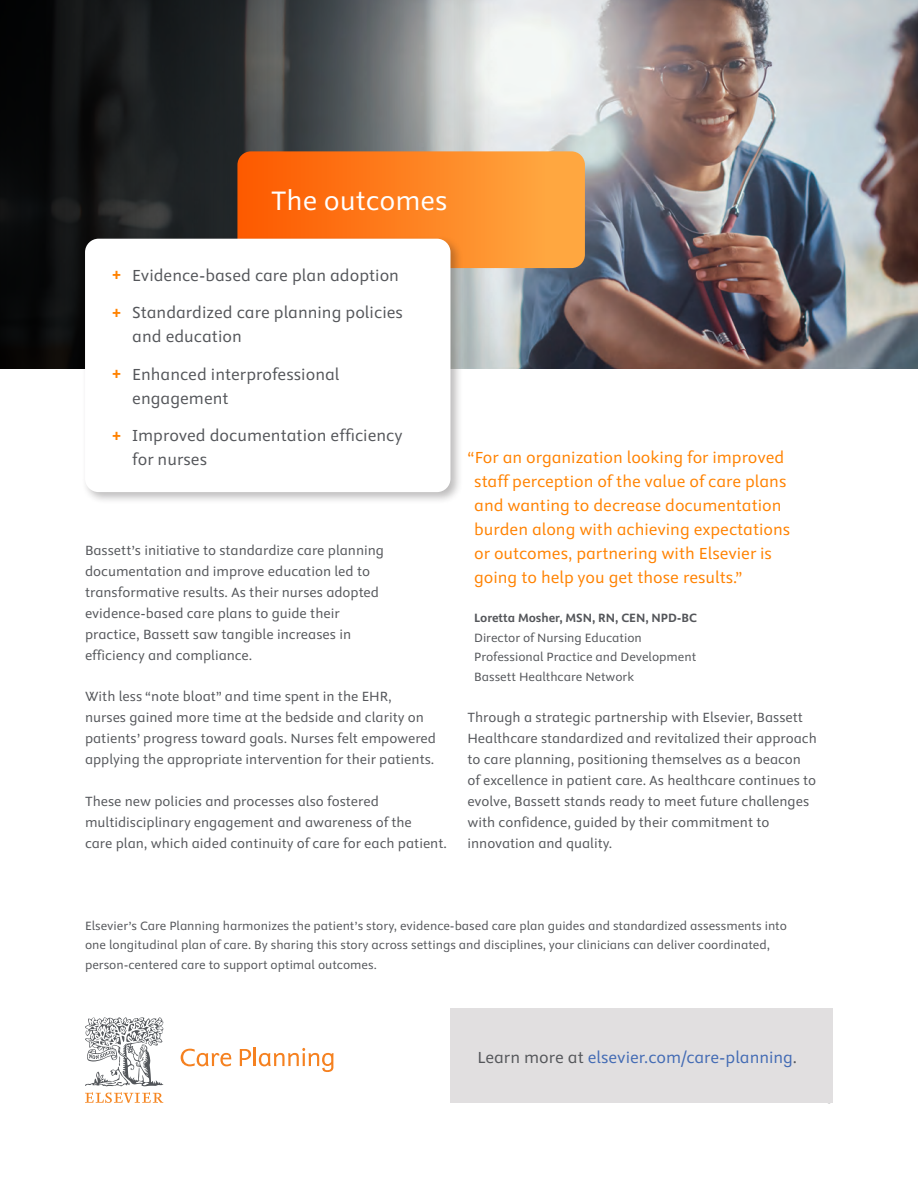
<style>
.page{position:relative;width:918px;height:1188px;background:#fff}
.page>*{position:absolute;margin:0;border:0;box-sizing:border-box;transform-origin:0 0}
.Header_1{font:30px "Elsevier Sans";color:#fff}
.In-line_quote{font:18px/24px "Elsevier Sans";color:#ff8200}
.t1{font:18px/24px "Elsevier Sans";color:#54565a}
.Intro_Text{font:18px "Elsevier Sans";color:#436bb4}
.Body_copy{font:15px/21px "Elsevier Sans";color:#54565a}
.Body_copy-2{font:13.5px/19.5px "Elsevier Sans";color:#54565a}
.quote_attribution{font:13.5px/19.5px "Elsevier Sans";color:#54565a}
.s1{font-weight:700;color:#ff8200}
.s2{font-weight:700}
.s3{color:#54565a}
</style>
<div class="page">
<img style="left:0;top:0;width:918px;height:368px">
<svg style="left:85px;top:1092px;width:78px;height:11px"></svg>
<svg style="left:85px;top:1017px;width:78px;height:69px"></svg>
<svg style="left:181px;top:1049px;width:50px;height:17px"></svg>
<svg style="left:240px;top:1048px;width:94px;height:24px"></svg>
<div style="left:450px;top:1008px;width:383px;height:95px;background:#e1dfe0"></div>
<svg style="left:237px;top:151px;width:348px;height:117px;background:#fc8525"></svg>
<div style="left:82px;top:235px;width:381px;height:270px;background:#231f20;opacity:.3"></div>
<div style="left:85px;top:239px;width:365px;height:253px;background:#fff;border-radius:14px"></div>
<p class="Header_1" style="left:271px;top:185px;width:178px">The outcomes</p>
<p class="t1" style="left:112px;top:264px;width:289px"><span class="s1">+</span> Evidence-based care plan adoption</p>
<p class="t1" style="left:132px;top:301px;width:272px;text-indent:-20px"><span class="s1">+</span> Standardized care planning policies and education</p>
<p class="t1" style="left:132px;top:363px;width:209px;text-indent:-20px"><span class="s1">+</span> Enhanced interprofessional engagement</p>
<p class="t1" style="left:132px;top:424px;width:272px;text-indent:-20px"><span class="s1">+</span> Improved documentation efficiency for nurses</p>
<p class="Body_copy" style="left:85px;top:540px;width:301px">Bassett’s initiative to standardize care planning documentation and improve education led to transformative results. As their nurses adopted evidence-based care plans to guide their practice, Bassett saw tangible increases in efficiency and compliance.</p>
<p class="Body_copy" style="left:85px;top:687px;width:353px">With less “note bloat” and time spent in the EHR, nurses gained more time at the bedside and clarity on patients’ progress toward goals. Nurses felt empowered applying the appropriate intervention for their patients.</p>
<p class="Body_copy" style="left:85px;top:791px;width:363px">These new policies and processes also fostered multidisciplinary engagement and awareness of the<br>care plan, which aided continuity of care for each patient.</p>
<p class="In-line_quote" style="left:474px;top:446px;width:318px;text-indent:-7px">“For an organization looking for improved staff perception of the value of care plans and wanting to decrease documentation burden along with achieving expectations or outcomes, partnering with Elsevier is going to help you get those results.”</p>
<p class="quote_attribution" style="left:474px;top:609px;width:224px"><span class="s2">Loretta Mosher, MSN, RN, CEN, NPD-BC </span>Director of Nursing Education Professional Practice and Development Bassett Healthcare Network</p>
<p class="Body_copy" style="left:468px;top:707px;width:351px">Through a strategic partnership with Elsevier, Bassett Healthcare standardized and revitalized their approach to care planning, positioning themselves as a beacon of excellence in patient care. As healthcare continues to evolve, Bassett stands ready to meet future challenges with confidence, guided by their commitment to innovation and quality.</p>
<p class="Body_copy-2" style="left:85px;top:916px;width:703px">Elsevier’s Care Planning harmonizes the patient’s story, evidence-based care plan guides and standardized assessments into one longitudinal plan of care. By sharing this story across settings and disciplines, your clinicians can deliver coordinated, person-centered care to support optimal outcomes.</p>
<p class="Intro_Text" style="left:477px;top:1048px;width:321px"><span class="s3">Learn more at</span> elsevier.com/care-planning<span class="s3">.</span></p>
</div>
